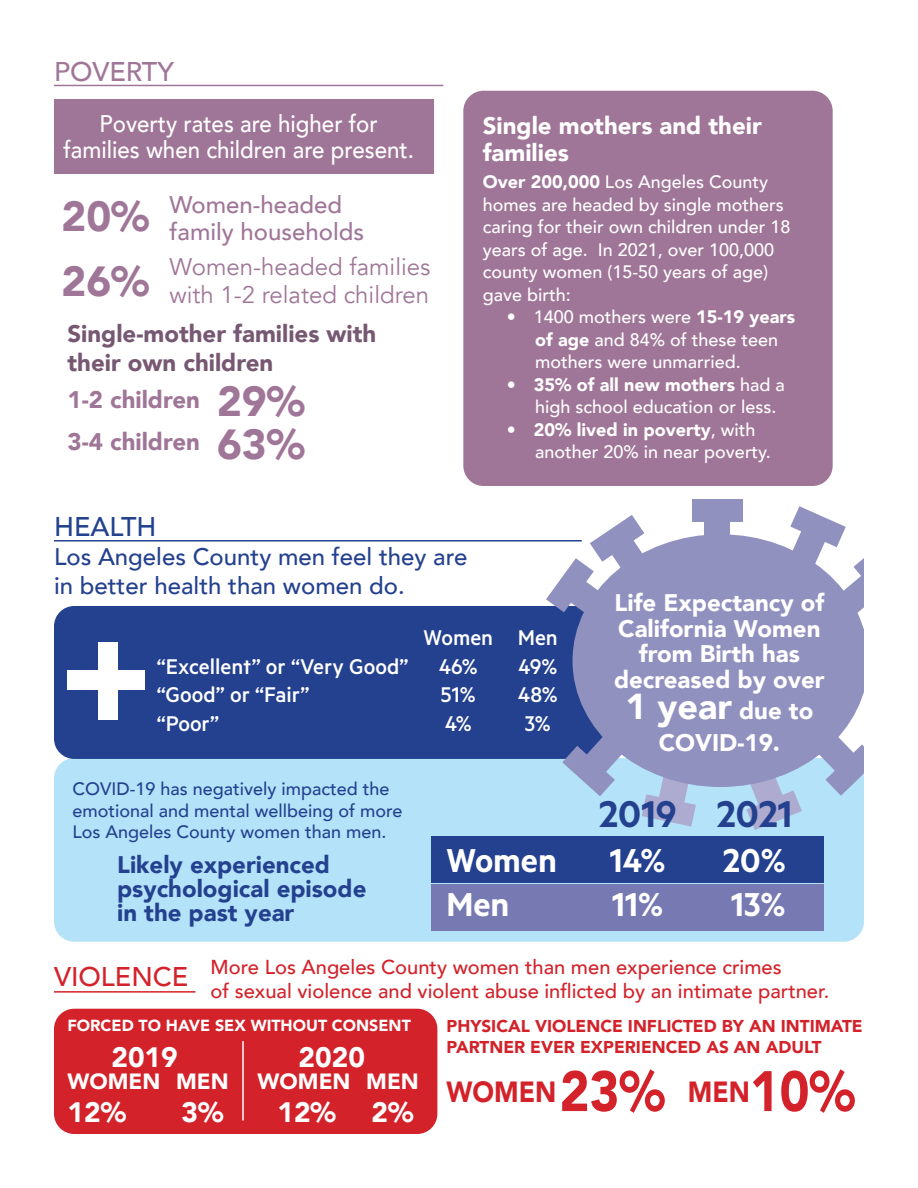
<style>
.page{position:relative;width:918px;height:1188px;background:#fff}
.page>*{position:absolute;margin:0;border:0;box-sizing:border-box;transform-origin:0 0}
.t1{font:900 42px/65.1px "Avenir";color:#a07698}
.t2{font:600 42px "Metric";color:#24418f}
.t3{font:600 37.35px "Metric";color:#fff}
.t4{font:900 36px "Avenir";color:#fff}
.t5{font:900 29.1px "Avenir";color:#d3222a;scale:.89 1}
.t6{font:900 28.05px "Avenir";color:#fff}
.t7{font:500 27px "Avenir";color:#d3222a}
.t8{font:500 27px "Avenir";color:#a07698}
.t9{font:500 27px "Avenir";color:#24418f}
.t10{font:900 24px/25.5px "Avenir";color:#fff}
.t11{font:500 24px "Metric";color:#fff}
.t12{font:500 24px/28.8px "Avenir";color:#24418f}
.t13{font:500 24px/25.5px "Avenir";color:#fff;text-align:center;scale:.93 1}
.t14{font:900 24px/24px "Avenir";color:#24418f}
.t15{font:24px/28.8px "Avenir";color:#a07698}
.t16{font:900 24px/28.8px "Avenir";color:#775872}
.t17{font:500 24px/27px "Avenir";color:#a07698}
.t18{font:900 24px/42px "Avenir";color:#a07698}
.t19{font:900 22.05px "Avenir";color:#fff}
.t20{font:500 20.1px/24.2px "Avenir";color:#d3222a}
.t21{font:500 18px/22.5px "Avenir";color:#fff}
.t22{font:500 18px/21.6px "Avenir";color:#24418f}
.t23{font:900 17.1px/20.5px "Avenir";color:#d3222a}
.t24{font:900 16.05px "Avenir";color:#fff}
.s1{font-weight:900}
.s2{font-size:24px}
.s3{font-size:56.4px}
</style>
<div class="page">
<div style="left:54px;top:758px;width:810px;height:184px;background:#b4e3f9;border-radius:20px"></div>
<div style="left:54px;top:606px;width:561px;height:153px;background:#24418f;border-radius:20px"></div>
<div style="left:463px;top:91px;width:370px;height:395px;background:#a07698;border-radius:20px"></div>
<div style="left:54px;top:1009px;width:383px;height:125px;background:#d3222a;border-radius:20px"></div>
<div style="left:54px;top:99px;width:379px;height:75px;background:#a07698"></div>
<div style="left:98px;top:642px;width:20px;height:77px;background:#fff"></div>
<div style="left:68px;top:670px;width:77px;height:20px;background:#fff"></div>
<svg style="left:562px;top:732px;width:65px;height:64px"></svg>
<svg style="left:642px;top:768px;width:54px;height:59px"></svg>
<svg style="left:746px;top:766px;width:56px;height:64px"></svg>
<svg style="left:814px;top:730px;width:50px;height:66px"></svg>
<div style="left:573px;top:534px;width:295px;height:253px;background:#9191c0;border-radius:50%"></div>
<div style="left:692px;top:500px;width:51px;height:22px;background:#9191c0"></div>
<div style="left:704px;top:510px;width:26px;height:44px;background:#9191c0"></div>
<svg style="left:546px;top:515px;width:105px;height:106px"></svg>
<svg style="left:788px;top:506px;width:76px;height:110px"></svg>
<hr style="left:242px;top:1041px;width:2px;height:80px;background:#fff">
<hr style="left:54px;top:540px;width:528px;height:2px;background:#24418f">
<hr style="left:54px;top:991px;width:141px;height:2px;background:#d3222a">
<hr style="left:54px;top:85px;width:389px;height:1px;background:#a07698">
<div style="left:864px;top:481px;width:54px;height:395px;background:#fff"></div>
<div style="left:431px;top:836px;width:393px;height:47px;background:#24418f"></div>
<div style="left:431px;top:884px;width:393px;height:46px;background:#777ab2"></div>
<h3 class="t8" style="left:54px;top:48px;width:122px">POVERTY</h3>
<h3 class="t13" style="left:63px;top:110px;width:378px">Poverty rates are higher for families when children are present.</h3>
<h3 class="t17" style="left:170px;top:189px;width:196px">Women-headed family households</h3>
<h1 class="t1" style="left:62px;top:182px;width:89px">20%<br>26%</h1>
<h3 class="t15" style="left:170px;top:252px;width:262px">Women-headed families with 1-2 related children</h3>
<h3 class="t16" style="left:67px;top:319px;width:310px">Single-mother families with their own children</h3>
<h3 class="t18" style="left:67px;top:378px;width:134px">1-2 children<br>3-4 children</h3>
<h1 class="t1" style="left:217px;top:368px;width:89px">29%</h1>
<h1 class="t1" style="left:217px;top:410px;width:89px">63%</h1>
<h3 class="t9" style="left:54px;top:503px;width:104px">HEALTH</h3>
<h3 class="t10" style="left:483px;top:112px;width:281px;line-height:27px">Single mothers and their families</h3>
<p class="t21" style="left:483px;top:170px;width:309px"><span class="s1">Over 200,000</span> Los Angeles County homes are headed by single mothers caring for their own children under 18 years of age. In 2021, over 100,000 county women (15-50 years of age) gave birth:</p>
<p class="t21" style="left:535px;top:305px;width:261px;text-indent:-28px">• 1400 mothers were <span class="s1">15-19 years of age</span> and 84% of these teen mothers were unmarried.</p>
<p class="t21" style="left:535px;top:372px;width:251px;text-indent:-28px">• <span class="s1">35% of all new mothers</span> had a high school education or less.</p>
<p class="t21" style="left:535px;top:417px;width:237px;text-indent:-28px">• <span class="s1">20% lived in poverty</span>, with another 20% in near poverty.</p>
<h3 class="t12" style="left:54px;top:541px;width:415px">Los Angeles County men feel they are in better health than women do.</h3>
<h3 class="t11" style="left:423px;top:623px;width:136px">Women Men</h3>
<h3 class="t11" style="left:157px;top:652px;width:253px">“Excellent” or “Very Good”</h3>
<h3 class="t11" style="left:439px;top:652px;width:41px">46%</h3>
<h3 class="t11" style="left:518px;top:652px;width:41px">49%</h3>
<h3 class="t11" style="left:157px;top:681px;width:154px">“Good” or “Fair”</h3>
<h3 class="t11" style="left:441px;top:681px;width:36px">51%</h3>
<h3 class="t11" style="left:518px;top:681px;width:41px">48%</h3>
<h3 class="t11" style="left:157px;top:710px;width:64px">“Poor”</h3>
<h3 class="t11" style="left:445px;top:710px;width:29px">4%</h3>
<h3 class="t11" style="left:525px;top:710px;width:27px">3%</h3>
<p class="t22" style="left:72px;top:777px;width:332px">COVID-19 has negatively impacted the emotional and mental wellbeing of more<br>Los Angeles County women than men.</p>
<h3 class="t10" style="left:614px;top:589px;width:212px;text-align:center">Life Expectancy of<br>California Women from Birth has decreased by over</h3>
<h3 class="t4" style="left:625px;top:676px;width:189px">1 year <span class="s2">due to</span></h3>
<h3 class="t10" style="left:659px;top:729px;width:123px">COVID-19.</h3>
<h1 class="t2" style="left:599px;top:789px;width:195px">2019 2021</h1>
<h3 class="t14" style="left:117px;top:852px;width:251px">Likely experienced psychological episode in the past year</h3>
<h2 class="t3" style="left:446px;top:838px;width:112px">Women</h2>
<h2 class="t3" style="left:610px;top:838px;width:57px">14%</h2>
<h2 class="t3" style="left:723px;top:838px;width:64px">20%</h2>
<h2 class="t3" style="left:446px;top:883px;width:65px">Men</h2>
<h2 class="t3" style="left:612px;top:883px;width:52px">11%</h2>
<h2 class="t3" style="left:731px;top:883px;width:56px">13%</h2>
<p class="t20" style="left:211px;top:954px;width:620px">More Los Angeles County women than men experience crimes<br>of sexual violence and violent abuse inflicted by an intimate partner.</p>
<p class="t24" style="left:67px;top:1012px;width:345px">FORCED TO HAVE SEX WITHOUT CONSENT</p>
<p class="t23" style="left:447px;top:1016px;width:418px">PHYSICAL VIOLENCE INFLICTED BY AN INTIMATE<br>PARTNER EVER EXPERIENCED AS AN ADULT</p>
<h3 class="t7" style="left:54px;top:953px;width:136px">VIOLENCE</h3>
<h3 class="t6" style="left:111px;top:1033px;width:68px">2019</h3>
<h3 class="t6" style="left:299px;top:1033px;width:68px">2020</h3>
<p class="t19" style="left:68px;top:1062px;width:163px">WOMEN MEN</p>
<h3 class="t6" style="left:68px;top:1088px;width:60px">12%</h3>
<h3 class="t6" style="left:182px;top:1088px;width:44px">3%</h3>
<h3 class="t5" style="left:447px;top:1067px;width:461px">WOMEN<span class="s3">23%</span> MEN<span class="s3">10%</span></h3>
<p class="t19" style="left:258px;top:1062px;width:163px">WOMEN MEN</p>
<h3 class="t6" style="left:277px;top:1088px;width:60px">12%</h3>
<h3 class="t6" style="left:372px;top:1088px;width:44px">2%</h3>
</div>
